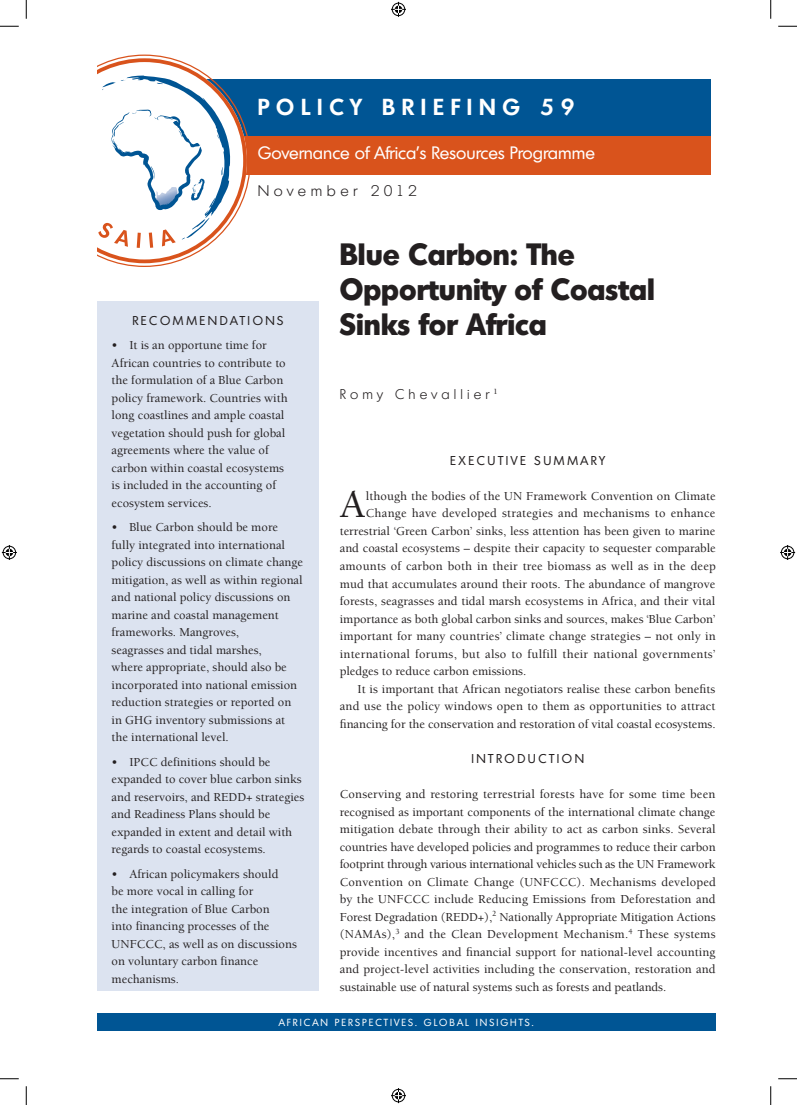
<style>
.page{position:relative;width:797px;height:1105px;background:#fff}
.page>*{position:absolute;margin:0;border:0;box-sizing:border-box;transform-origin:0 0}
.t1{font:500 40.12px "Berkeley Std";color:#231f20}
.t2{font:700 30px/35px "Montreal";color:#231f20}
.t3{font:600 22.5px "Montreal";letter-spacing:.3em;color:#fff}
.t4{font:17.5px "Montreal";color:#fff}
.t5{font:300 15px "Montreal";letter-spacing:.3em;color:#231f20}
.t6{font:300 13.75px "Montreal";letter-spacing:.3em;color:#231f20}
.t7{font:500 12.5px/17.5px "Berkeley Std";color:#231f20}
.t8{font:500 12.5px "Berkeley Std";letter-spacing:.02em;color:#231f20}
.t9{font:12.5px "Montreal";letter-spacing:.2em;color:#231f20}
.t10{font:10px "Montreal";letter-spacing:.2em;color:#fff}
</style>
<div class="page">
<div style="left:116px;top:79px;width:594px;height:59px;background:#005594"></div>
<div style="left:116px;top:136px;width:594px;height:38px;background:#d9531c"></div>
<div style="left:97px;top:302px;width:221px;height:689px;background:#dce3f0"></div>
<div style="left:97px;top:1013px;width:618px;height:18px;background:#005594"></div>
<svg style="left:97px;top:55px;width:154px;height:212px"></svg>
<svg style="left:0;top:25px;width:19px;height:2px"></svg>
<svg style="left:778px;top:25px;width:19px;height:2px"></svg>
<svg style="left:0;top:1078px;width:19px;height:1px"></svg>
<svg style="left:778px;top:1078px;width:19px;height:1px"></svg>
<svg style="left:25px;top:0;width:2px;height:19px"></svg>
<svg style="left:25px;top:1086px;width:2px;height:19px"></svg>
<svg style="left:770px;top:0;width:1px;height:19px"></svg>
<svg style="left:770px;top:1086px;width:1px;height:19px"></svg>
<svg style="left:391px;top:2px;width:15px;height:15px"></svg>
<svg style="left:391px;top:1088px;width:15px;height:15px"></svg>
<svg style="left:2px;top:545px;width:15px;height:15px"></svg>
<svg style="left:780px;top:545px;width:15px;height:15px"></svg>
<h3 class="t3" style="left:258px;top:92px;width:318px">POLICY BRIEFING 59</h3>
<h3 class="t4" style="left:258px;top:143px;width:339px">Governance of Africa’s Resources Programme</h3>
<p class="t5" style="left:258px;top:182px;width:161px">November 2012</p>
<p class="t9" style="left:132px;top:312px;width:153px">r ecomm endations</p>
<p class="t7" style="left:112px;top:337px;width:177px">• It is an opportune time for<br>African countries to contribute to the formulation of a Blue Carbon policy framework. Countries with long coastlines and ample coastal vegetation should push for global agreements where the value of carbon within coastal ecosystems is included in the accounting of ecosystem services.</p>
<p class="t7" style="left:112px;top:519px;width:193px">• Blue Carbon should be more fully integrated into international policy discussions on climate change mitigation, as well as within regional and national policy discussions on marine and coastal management frameworks. Mangroves,<br>seagrasses and tidal marshes,<br>where appropriate, should also be incorporated into national emission reduction strategies or reported on in GHG inventory submissions at the international level.</p>
<p class="t7" style="left:112px;top:753px;width:194px">• IPCC definitions should be expanded to cover blue carbon sinks and reservoirs, and REDD+ strategies and Readiness Plans should be expanded in extent and detail with regards to coastal ecosystems.</p>
<p class="t7" style="left:112px;top:865px;width:187px">• African policymakers should<br>be more vocal in calling for<br>the integration of Blue Carbon<br>into financing processes of the<br>UNFCCC, as well as on discussions on voluntary carbon finance mechanisms.</p>
<h2 class="t2" style="left:340px;top:235px;width:316px">Blue Carbon: The<br>Opportunity of Coastal<br>Sinks for Africa</h2>
<p class="t6" style="left:340px;top:386px;width:159px">Romy Chevallier <sup>1</sup></p>
<p class="t9" style="left:450px;top:453px;width:56px">EXEC UTIVE</p>
<p class="t9" style="left:534px;top:453px;width:72px">SUMMARY</p>
<h1 class="t1" style="left:340px;top:483px;width:27px">A</h1>
<p class="t7" style="left:366px;top:487px;width:351px">lthough the bodies of the UN Framework Convention on Climate</p>
<p class="t8" style="left:366px;top:507px;width:351px">Change have developed strategies and mechanisms to enhance</p>
<p class="t7" style="left:340px;top:522px;width:377px">terrestrial ‘Green Carbon’ sinks, less attention has been given to marine</p>
<p class="t7" style="left:340px;top:540px;width:377px">and coastal ecosystems – despite their capacity to sequester comparable</p>
<p class="t8" style="left:340px;top:559px;width:377px">amounts of carbon both in their tree biomass as well as in the deep</p>
<p class="t7" style="left:340px;top:575px;width:377px">mud that accumulates around their roots. The abundance of mangrove</p>
<p class="t7" style="left:340px;top:593px;width:377px">forests, seagrasses and tidal marsh ecosystems in Africa, and their vital</p>
<p class="t7" style="left:340px;top:610px;width:377px">importance as both global carbon sinks and sources, makes ‘Blue Carbon’</p>
<p class="t7" style="left:340px;top:628px;width:377px">important for many countries’ climate change strategies – not only in</p>
<p class="t8" style="left:340px;top:647px;width:377px">international forums, but also to fulfill their national governments’</p>
<p class="t7" style="left:340px;top:663px;width:188px">pledges to reduce carbon emissions.</p>
<p class="t7" style="left:357px;top:680px;width:359px">It is important that African negotiators realise these carbon benefits</p>
<p class="t7" style="left:340px;top:698px;width:377px">and use the policy windows open to them as opportunities to attract</p>
<p class="t7" style="left:340px;top:715px;width:377px">financing for the conservation and restoration of vital coastal ecosystems.</p>
<p class="t9" style="left:471px;top:751px;width:9px">INT</p>
<p class="t9" style="left:496px;top:751px;width:53px">RODUCTION</p>
<p class="t7" style="left:340px;top:786px;width:377px;text-align:justify">Conserving and restoring terrestrial forests have for some time been recognised as important components of the international climate change mitigation debate through their ability to act as carbon sinks. Several countries have developed policies and programmes to reduce their carbon footprint through various international vehicles such as the UN Framework Convention on Climate Change (UNFCCC). Mechanisms developed by the UNFCCC include Reducing Emissions from Deforestation and Forest Degradation (REDD+),<sup>2</sup> Nationally Appropriate Mitigation Actions (NAMAs),<sup>3</sup> and the Clean Development Mechanism.<sup>4</sup> These systems provide incentives and financial support for national-level accounting and project-level activities including the conservation, restoration and sustainable use of natural systems such as forests and peatlands.</p>
<p class="t10" style="left:279px;top:1016px;width:256px">Afr ican per spectives. Global insig hts.</p>
</div>
